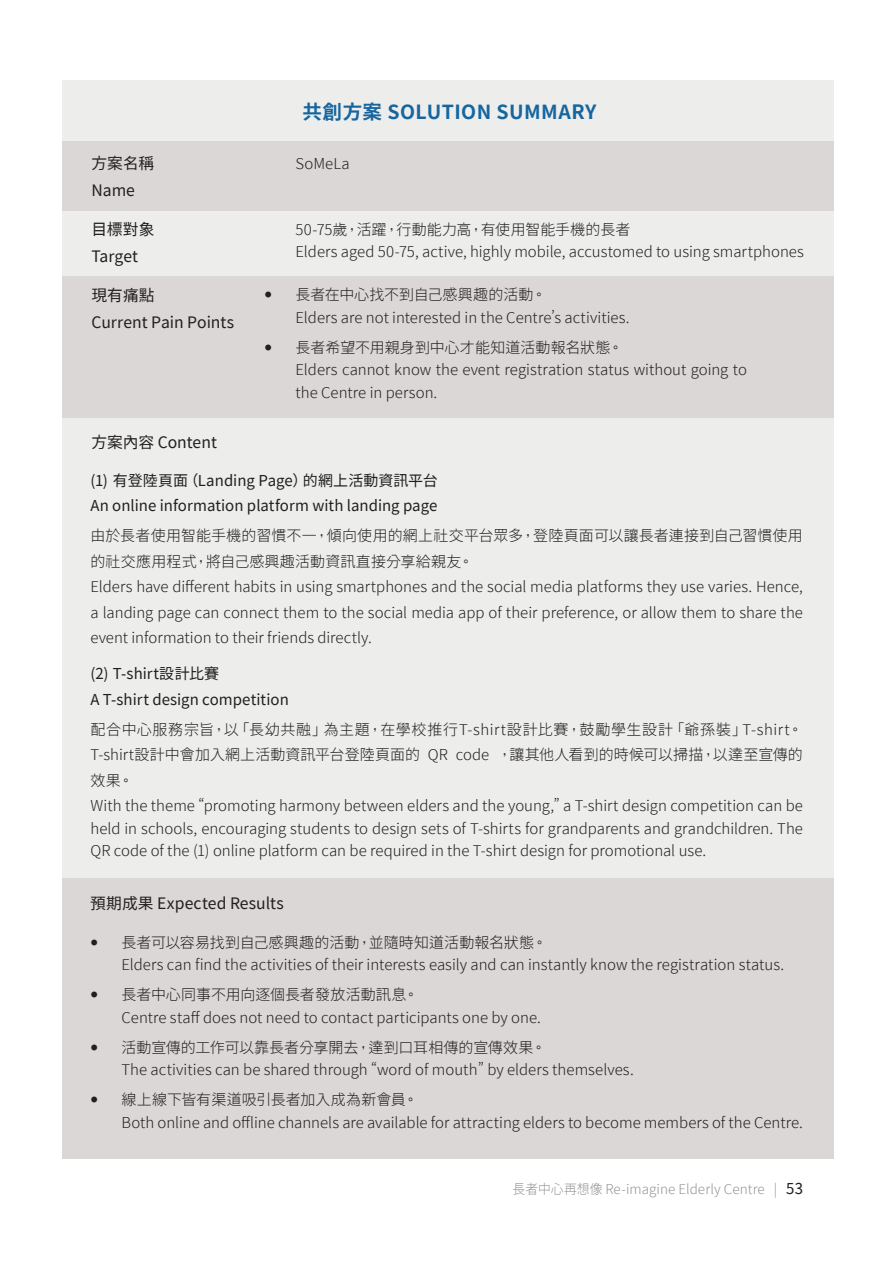
<style>
.page{position:relative;width:893px;height:1263px;background:#fff}
.page>*{position:absolute;margin:0;border:0;box-sizing:border-box;transform-origin:0 0}
.t1{font:700 19.5px "Taipei Sans TC Beta";letter-spacing:.02em;color:#15669f}
.t2{font:15.75px/27px "Taipei Sans TC Beta";color:#231f20}
.t3{font:300 15px/22.5px "Taipei Sans TC Beta";color:#231f20}
.t4{font:15px/25.5px "Taipei Sans TC Beta";color:#231f20}
.t5{font:300 13.5px "Taipei Sans TC Beta";letter-spacing:.005em;color:#939598;scale:.95 1}
.s1{font-weight:400;font-size:15px;color:#231f20}
</style>
<div class="page">
<div style="left:62px;top:81px;width:771px;height:1078px;background:#ededec"></div>
<div style="left:62px;top:141px;width:771px;height:70px;background:#dad7d6"></div>
<div style="left:62px;top:276px;width:771px;height:141px;background:#dad7d6"></div>
<div style="left:62px;top:878px;width:771px;height:281px;background:#dad7d6"></div>
<p class="t2" style="left:92px;top:150px;width:64px">方案名稱<br>Name</p>
<p class="t2" style="left:92px;top:216px;width:65px">目標對象<br>Target</p>
<p class="t2" style="left:92px;top:282px;width:144px">現有痛點<br>Current Pain Points</p>
<p class="t2" style="left:92px;top:429px;width:127px">方案內容 Content</p>
<h1 class="t1" style="left:302px;top:101px;width:296px">共創方案 SOLUTION SUMMARY</h1>
<p class="t3" style="left:296px;top:152px;width:56px">SoMeLa</p>
<p class="t3" style="left:296px;top:218px;width:510px">50-75歲，活躍，行動能力高，有使用智能手機的長者<br>Elders aged 50-75, active, highly mobile, accustomed to using smartphones</p>
<p class="t3" style="left:296px;top:284px;width:336px">長者在中心找不到自己感興趣的活動。<br>Elders are not interested in the Centre’s activities.</p>
<p class="t3" style="left:296px;top:336px;width:453px">長者希望不用親身到中心才能知道活動報名狀態。<br>Elders cannot know the event registration status without going to the Centre in person.</p>
<p class="t4" style="left:90px;top:468px;width:349px">(1) 有登陸頁面（Landing Page）的網上活動資訊平台<br>An online information platform with landing page</p>
<p class="t3" style="left:90px;top:523px;width:714px;line-height:25.5px">由於長者使用智能手機的習慣不一，傾向使用的網上社交平台眾多，登陸頁面可以讓長者連接到自己習慣使用的社交應用程式，將自己感興趣活動資訊直接分享給親友。<br>Elders have different habits in using smartphones and the social media platforms they use varies. Hence, a landing page can connect them to the social media app of their preference, or allow them to share the event information to their friends directly.</p>
<p class="t4" style="left:90px;top:661px;width:200px">(2) T-shirt設計比賽<br>A T-shirt design competition</p>
<p class="t3" style="left:90px;top:717px;width:714px;line-height:25.5px">配合中心服務宗旨，以「長幼共融」為主題，在學校推行T-shirt設計比賽，鼓勵學生設計「爺孫裝」T-shirt。T-shirt設計中會加入網上活動資訊平台登陸頁面的 QR code ，讓其他人看到的時候可以掃描，以達至宣傳的效果。<br>With the theme “promoting harmony between elders and the young,” a T-shirt design competition can be</p>
<p class="t3" style="left:90px;top:817px;width:714px">held in schools, encouraging students to design sets of T-shirts for grandparents and grandchildren. The<br>QR code of the (1) online platform can be required in the T-shirt design for promotional use.</p>
<p class="t2" style="left:90px;top:890px;width:195px">預期成果 Expected Results</p>
<p class="t3" style="left:122px;top:931px;width:664px">長者可以容易找到自己感興趣的活動，並隨時知道活動報名狀態。<br>Elders can find the activities of their interests easily and can instantly know the registration status.</p>
<p class="t3" style="left:122px;top:984px;width:421px">長者中心同事不用向逐個長者發放活動訊息。<br>Centre staff does not need to contact participants one by one.</p>
<p class="t3" style="left:122px;top:1036px;width:514px">活動宣傳的工作可以靠長者分享開去，達到口耳相傳的宣傳效果。<br>The activities can be shared through “word of mouth” by elders themselves.</p>
<p class="t3" style="left:122px;top:1089px;width:683px">線上線下皆有渠道吸引長者加入成為新會員。<br>Both online and offline channels are available for attracting elders to become members of the Centre.</p>
<p class="t5" style="left:513px;top:1182px;width:307px">長者中心再想像 Re-imagine Elderly Centre | <span class="s1">53</span></p>
</div>
